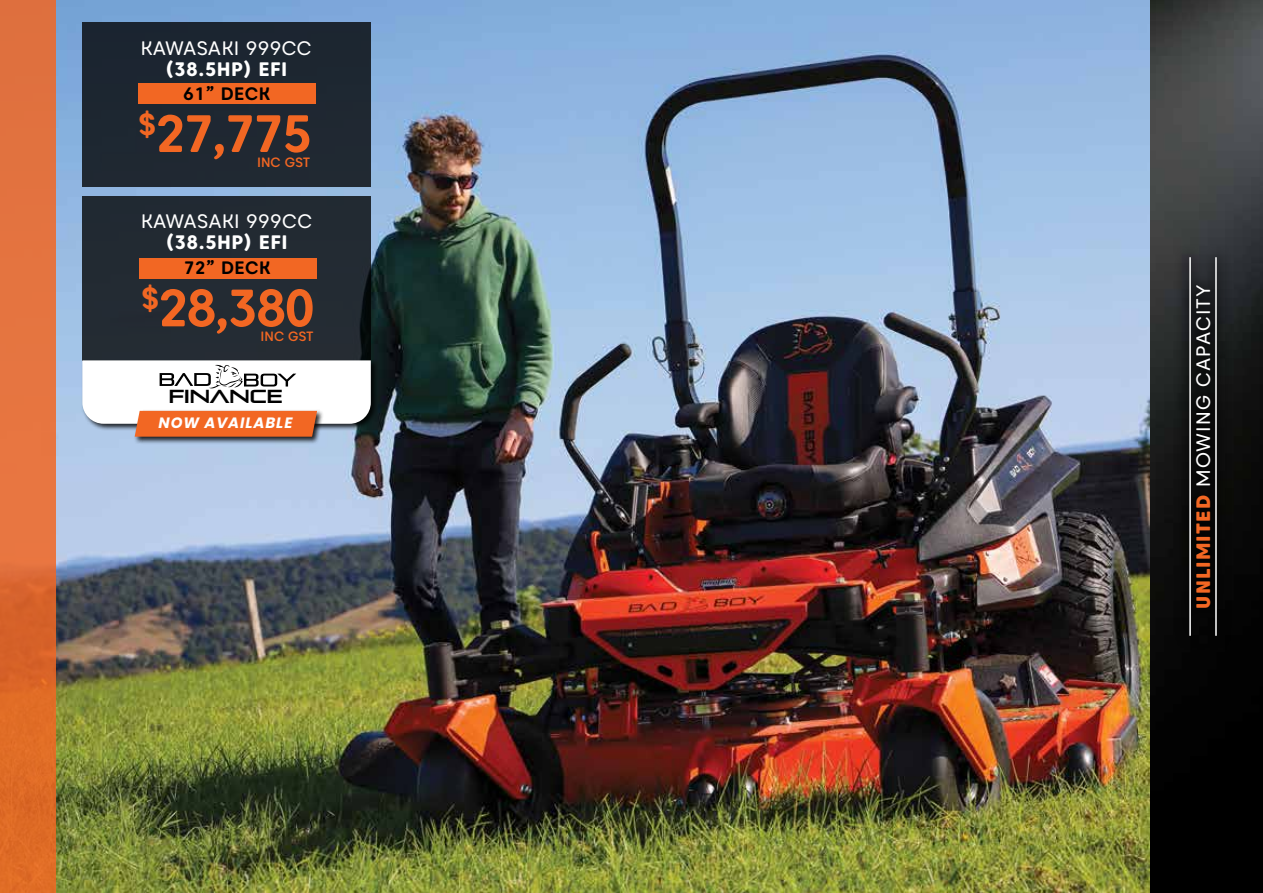
<style>
.page{position:relative;width:1263px;height:893px;background:#fff}
.page>*{position:absolute;margin:0;border:0;box-sizing:border-box;transform-origin:0 0}
.t1{font:700 52.5px "Caros Soft";letter-spacing:-.06em;color:#f26723}
.t2{font:19.5px "Caros Soft";letter-spacing:.02em;color:#fff}
.t3{font:19.5px "Caros Soft";letter-spacing:.06em;color:#fff}
.t4{font:800 19.5px "Caros Soft";letter-spacing:.02em;color:#fff}
.t5{font:700 18.75px "Pirulen Rg";color:#000}
.t6{font:700 18px "Caros Soft";letter-spacing:.02em;color:#000}
.t7{font:italic 700 15px "Poppins";letter-spacing:.06em;color:#fff}
.t8{font:500 13.5px "Caros Soft";letter-spacing:-.005em;color:#f26723}
.s1{font-weight:800;color:#f26723}
</style>
<div class="page">
<img style="left:55px;top:0;width:1208px;height:893px">
<div style="left:0;top:0;width:55px;height:893px;background:linear-gradient(to bottom,#e47548,#df6a26)"></div>
<div style="left:1174px;top:242px;width:58px;height:409px;background:#000;opacity:.88"></div>
<hr style="left:1189px;top:257px;width:2px;height:379px;background:#fff">
<hr style="left:1215px;top:257px;width:2px;height:379px;background:#fff">
<div style="left:82px;top:23px;width:289px;height:164px;background:#1d2731"></div>
<div style="left:82px;top:196px;width:289px;height:164px;background:#232b33"></div>
<div style="left:138px;top:84px;width:178px;height:20px;background:#f26723"></div>
<div style="left:139px;top:258px;width:178px;height:21px;background:#f26723"></div>
<div style="left:81px;top:359px;width:297px;height:73px;background:#000;opacity:.84"></div>
<div style="left:134px;top:409px;width:190px;height:35px;background:#000;opacity:.84"></div>
<svg style="left:82px;top:360px;width:289px;height:77px"></svg>
<p class="t2" style="left:141px;top:36px;width:173px">KAWASAKI 999CC</p>
<p class="t4" style="left:165px;top:57px;width:124px">(38.5HP) EFI</p>
<p class="t6" style="left:183px;top:82px;width:88px">61” DECK</p>
<h1 class="t1" style="left:138px;top:99px;width:176px"><sup>$</sup>27,775</h1>
<p class="t8" style="left:257px;top:154px;width:55px">INC GST</p>
<p class="t2" style="left:141px;top:209px;width:173px">KAWASAKI 999CC</p>
<p class="t4" style="left:165px;top:229px;width:124px">(38.5HP) EFI</p>
<p class="t6" style="left:184px;top:256px;width:88px">72” DECK</p>
<h1 class="t1" style="left:141px;top:274px;width:176px"><sup>$</sup>28,380</h1>
<p class="t8" style="left:261px;top:328px;width:55px">INC GST</p>
<p class="t5" style="left:169px;top:385px;width:115px">FINANCE</p>
<p class="t7" style="left:158px;top:414px;width:135px">NOW AVAILABLE</p>
<p class="t3" style="left:1190px;top:609px;width:326px;rotate:-90deg"><span class="s1">UNLIMITED</span> MOWING CAPACITY</p>
</div>
